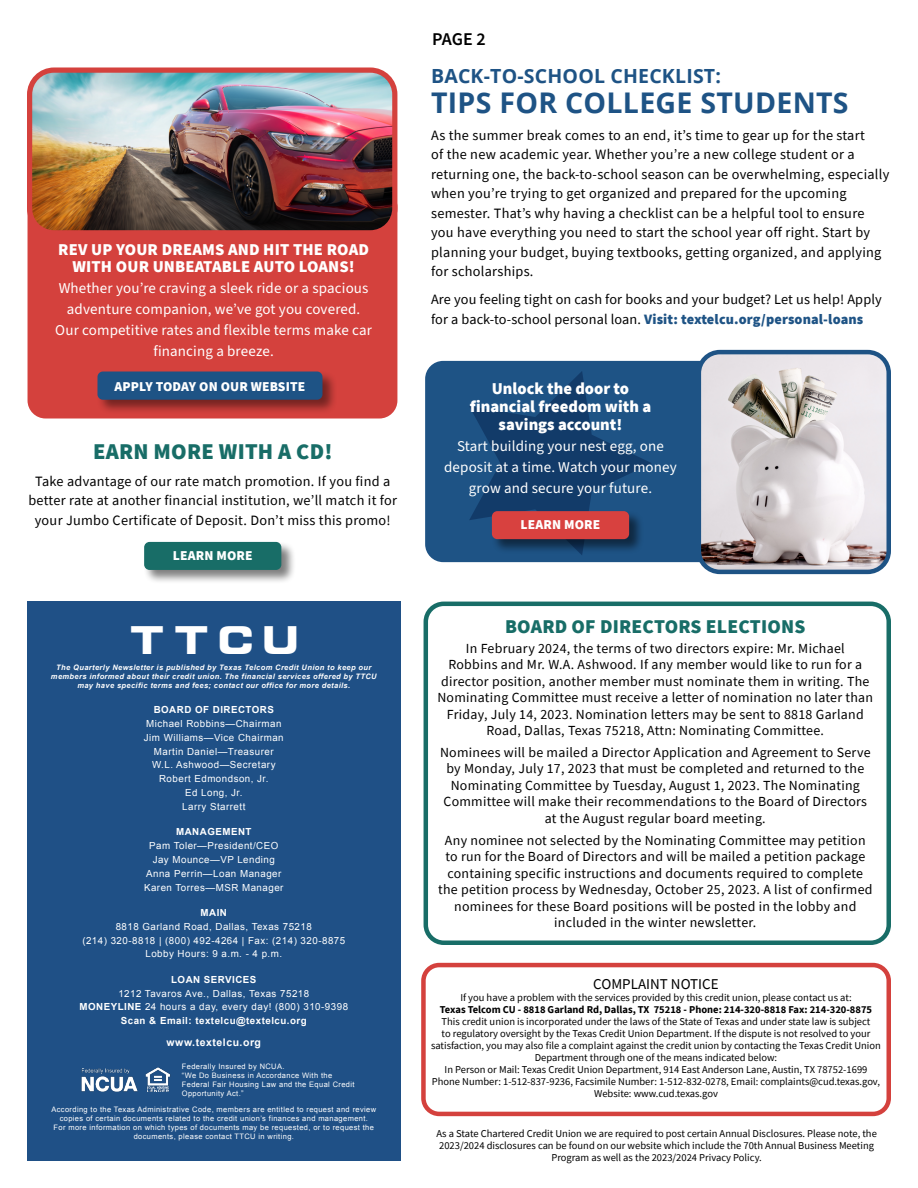
<style>
.page{position:relative;width:918px;height:1188px;background:#fff}
.page>*{position:absolute;margin:0;border:0;box-sizing:border-box;transform-origin:0 0}
.t1{font:48px "Usuzi";color:#fff}
.t2{font:700 28.5px "Open Sans";letter-spacing:.01em;color:#1e5385}
.t3{font:900 22.5px "Source Sans Pro";letter-spacing:.01em;color:#186d67}
.t4{font:900 19.5px "Source Sans Pro";letter-spacing:.01em;color:#186d67}
.t5{font:700 19.5px "Open Sans";letter-spacing:.01em;color:#1e5385}
.t6{font:600 18px "Source Sans Pro";color:#000}
.t7{font:900 16.5px/18px "Source Sans Pro";color:#fff;text-align:center}
.t8{font:15px/21px "Source Sans 3";letter-spacing:.01em;color:#fff;text-align:center}
.t9{font:15px "Source Sans Pro";color:#000}
.t10{font:14.25px/19.5px "Source Sans Pro";letter-spacing:.02em;color:#000}
.t11{font:13.8px/16.5px "Source Sans Pro";letter-spacing:.02em;color:#000;text-align:center}
.t12{font:900 13.5px "Source Sans Pro";letter-spacing:.01em;color:#fff}
.t13{font:10.5px/12px "Source Sans Pro";color:#000;text-align:center}
.t14{font:700 10.5px "Arial";letter-spacing:.05em;color:#fff}
.t15{font:9.75px/13.8px "Arial";letter-spacing:.05em;color:#fff;text-align:center}
.t16{font:700 9.75px "Arial";letter-spacing:.05em;color:#fff}
.t17{font:7.5px/9px "Arial";letter-spacing:.05em;color:#fff}
.t18{font:italic 700 7.5px/9px "Arial";letter-spacing:.05em;color:#fff;text-align:center}
.s1{font-weight:700}
.s2{font-weight:900;color:#1e5385}
</style>
<div class="page">
<div style="left:27px;top:601px;width:374px;height:560px;background:#1f5086"></div>
<div style="left:425px;top:361px;width:466px;height:201px;background:#1e5385;border-radius:18px"></div>
<svg style="left:469px;top:371px;width:182px;height:184px"></svg>
<div style="left:28px;top:189px;width:369px;height:230px;background:#d4413d;border-radius:18px"></div>
<img style="left:33px;top:73px;width:358px;height:156px">
<div style="left:27px;top:67px;width:370px;height:168px;border:5px solid #d4413d;border-radius:24px"></div>
<div style="left:96px;top:370px;width:241px;height:44px;background:#000;opacity:.45"></div>
<div style="left:98px;top:372px;width:224px;height:28px;background:#1e5385;border-radius:5px"></div>
<div style="left:143px;top:541px;width:153px;height:43px;background:#000;opacity:.5"></div>
<div style="left:144px;top:542px;width:137px;height:28px;background:#186d67;border-radius:5px"></div>
<img style="left:699px;top:355px;width:187px;height:214px">
<div style="left:697px;top:350px;width:194px;height:224px;border:4px solid #1e5385;border-radius:21px"></div>
<div style="left:424px;top:602px;width:467px;height:343px;border:4px solid #186d67;border-radius:18px"></div>
<div style="left:491px;top:510px;width:153px;height:43px;background:#000;opacity:.5"></div>
<div style="left:492px;top:511px;width:137px;height:28px;background:#d8413f;border-radius:5px"></div>
<div style="left:421px;top:963px;width:470px;height:153px;border:4px solid #d4413d;border-radius:16px"></div>
<img style="left:81px;top:1068px;width:57px;height:24px">
<img style="left:145px;top:1067px;width:25px;height:25px">
<h2 class="t7" style="left:58px;top:241px;width:312px;line-height:16.5px">REV UP YOUR DREAMS AND HIT THE ROAD<br>WITH OUR UNBEATABLE AUTO LOANS!</h2>
<p class="t8" style="left:55px;top:278px;width:318px">Whether you’re craving a sleek ride or a spacious adventure companion, we’ve got you covered.<br>Our competitive rates and flexible terms make car financing a breeze.</p>
<p class="t12" style="left:115px;top:377px;width:192px">APPLY TODAY ON OUR WEBSITE</p>
<h2 class="t3" style="left:93px;top:436px;width:241px">EARN MORE WITH A CD!</h2>
<p class="t10" style="left:28px;top:471px;width:370px;text-align:center">Take advantage of our rate match promotion. If you find a better rate at another financial institution, we’ll match it for your Jumbo Certificate of Deposit. Don’t miss this promo!</p>
<p class="t12" style="left:173px;top:546px;width:81px">LEARN MORE</p>
<h2 class="t1" style="left:129px;top:618px;width:171px">TTCU</h2>
<p class="t18" style="left:51px;top:672px;width:327px">members informed about their credit union. The financial services offered by TTCU may have specific terms and fees; contact our office for more details.</p>
<p class="t16" style="left:154px;top:703px;width:122px">BOARD OF DIRECTORS</p>
<p class="t15" style="left:146px;top:717px;width:137px">Michael Robbins—Chairman</p>
<p class="t15" style="left:144px;top:730px;width:141px">Jim Williams—Vice Chairman</p>
<p class="t15" style="left:154px;top:744px;width:121px">Martin Daniel—Treasurer</p>
<p class="t15" style="left:152px;top:758px;width:125px">W.L. Ashwood—Secretary</p>
<p class="t15" style="left:159px;top:772px;width:111px">Robert Edmondson, Jr.</p>
<p class="t15" style="left:185px;top:786px;width:59px">Ed Long, Jr.</p>
<p class="t15" style="left:182px;top:800px;width:65px">Larry Starrett</p>
<p class="t16" style="left:176px;top:825px;width:77px">MANAGEMENT</p>
<p class="t15" style="left:149px;top:839px;width:131px">Pam Toler—President/CEO</p>
<p class="t15" style="left:153px;top:853px;width:124px">Jay Mounce—VP Lending</p>
<p class="t15" style="left:146px;top:867px;width:137px">Anna Perrin—Loan Manager</p>
<p class="t15" style="left:144px;top:880px;width:141px">Karen Torres—MSR Manager</p>
<p class="t16" style="left:201px;top:906px;width:28px">MAIN</p>
<p class="t15" style="left:116px;top:920px;width:198px">8818 Garland Road, Dallas, Texas 75218</p>
<p class="t15" style="left:82px;top:933px;width:264px">(214) 320-8818 | (800) 492-4264 | Fax: (214) 320-8875<br>Lobby Hours: 9 a.m. - 4 p.m.</p>
<p class="t16" style="left:171px;top:973px;width:87px">LOAN SERVICES</p>
<p class="t15" style="left:80px;top:986px;width:270px">1212 Tavaros Ave., Dallas, Texas 75218<br><span class="s1">MONEYLINE</span> 24 hours a day, every day! (800) 310-9398</p>
<p class="t16" style="left:121px;top:1014px;width:187px">Scan &amp; Email: textelcu@textelcu.org</p>
<p class="t14" style="left:167px;top:1036px;width:96px">www.textelcu.org</p>
<p class="t17" style="left:182px;top:1062px;width:174px">Federally Insured by NCUA.<br>“We Do Business in Accordance With the<br>Federal Fair Housing Law and the Equal Credit<br>Opportunity Act.”</p>
<p class="t17" style="left:51px;top:1105px;width:326px;text-align:center">According to the Texas Administrative Code, members are entitled to request and review copies of certain documents related to the credit union’s finances and management.<br>For more information on which types of documents may be requested, or to request the documents, please contact TTCU in writing.</p>
<p class="t18" style="left:56px;top:663px;width:317px">The Quarterly Newsletter is published by Texas Telcom Credit Union to keep our</p>
<p class="t6" style="left:432px;top:27px;width:55px">PAGE 2</p>
<h2 class="t5" style="left:431px;top:62px;width:291px">BACK-TO-SCHOOL CHECKLIST:</h2>
<h2 class="t2" style="left:431px;top:83px;width:419px">TIPS FOR COLLEGE STUDENTS</h2>
<p class="t10" style="left:431px;top:125px;width:460px">As the summer break comes to an end, it’s time to gear up for the start<br>of the new academic year. Whether you’re a new college student or a returning one, the back-to-school season can be overwhelming, especially when you’re trying to get organized and prepared for the upcoming semester. That’s why having a checklist can be a helpful tool to ensure you have everything you need to start the school year off right. Start by planning your budget, buying textbooks, getting organized, and applying for scholarships.</p>
<p class="t10" style="left:431px;top:290px;width:452px">Are you feeling tight on cash for books and your budget? Let us help! Apply for a back-to-school personal loan. <span class="s2">Visit: textelcu.org/personal-loans</span></p>
<h3 class="t7" style="left:470px;top:379px;width:183px">Unlock the door to financial freedom with a savings account!</h3>
<p class="t8" style="left:444px;top:436px;width:234px">Start building your nest egg, one deposit at a time. Watch your money grow and secure your future.</p>
<p class="t12" style="left:521px;top:515px;width:81px">LEARN MORE</p>
<h2 class="t4" style="left:505px;top:613px;width:302px">BOARD OF DIRECTORS ELECTIONS</h2>
<p class="t11" style="left:437px;top:640px;width:437px">In February 2024, the terms of two directors expire: Mr. Michael<br>Robbins and Mr. W.A. Ashwood. If any member would like to run for a director position, another member must nominate them in writing. The Nominating Committee must receive a letter of nomination no later than Friday, July 14, 2023. Nomination letters may be sent to 8818 Garland Road, Dallas, Texas 75218, Attn: Nominating Committee.</p>
<p class="t11" style="left:440px;top:744px;width:432px">Nominees will be mailed a Director Application and Agreement to Serve by Monday, July 17, 2023 that must be completed and returned to the Nominating Committee by Tuesday, August 1, 2023. The Nominating Committee will make their recommendations to the Board of Directors at the August regular board meeting.</p>
<p class="t11" style="left:438px;top:832px;width:436px">Any nominee not selected by the Nominating Committee may petition to run for the Board of Directors and will be mailed a petition package containing specific instructions and documents required to complete the petition process by Wednesday, October 25, 2023. A list of confirmed nominees for these Board positions will be posted in the lobby and included in the winter newsletter.</p>
<h3 class="t9" style="left:593px;top:975px;width:127px">COMPLAINT NOTICE</h3>
<p class="t13" style="left:431px;top:992px;width:451px">If you have a problem with the services provided by this credit union, please contact us at:<br><span class="s1">Texas Telcom CU - 8818 Garland Rd, Dallas, TX 75218 - Phone: 214-320-8818 Fax: 214-320-8875<br></span>This credit union is incorporated under the laws of the State of Texas and under state law is subject<br>to regulatory oversight by the Texas Credit Union Department. If the dispute is not resolved to your satisfaction, you may also file a complaint against the credit union by contacting the Texas Credit Union Department through one of the means indicated below:<br>In Person or Mail: Texas Credit Union Department, 914 East Anderson Lane, Austin, TX 78752-1699<br>Phone Number: 1-512-837-9236, Facsimile Number: 1-512-832-0278, Email: complaints@cud.texas.gov, Website: www.cud.texas.gov</p>
<p class="t13" style="left:436px;top:1127px;width:442px">As a State Chartered Credit Union we are required to post certain Annual Disclosures. Please note, the<br>2023/2024 disclosures can be found on our website which include the 70th Annual Business Meeting<br>Program as well as the 2023/2024 Privacy Policy.</p>
</div>
